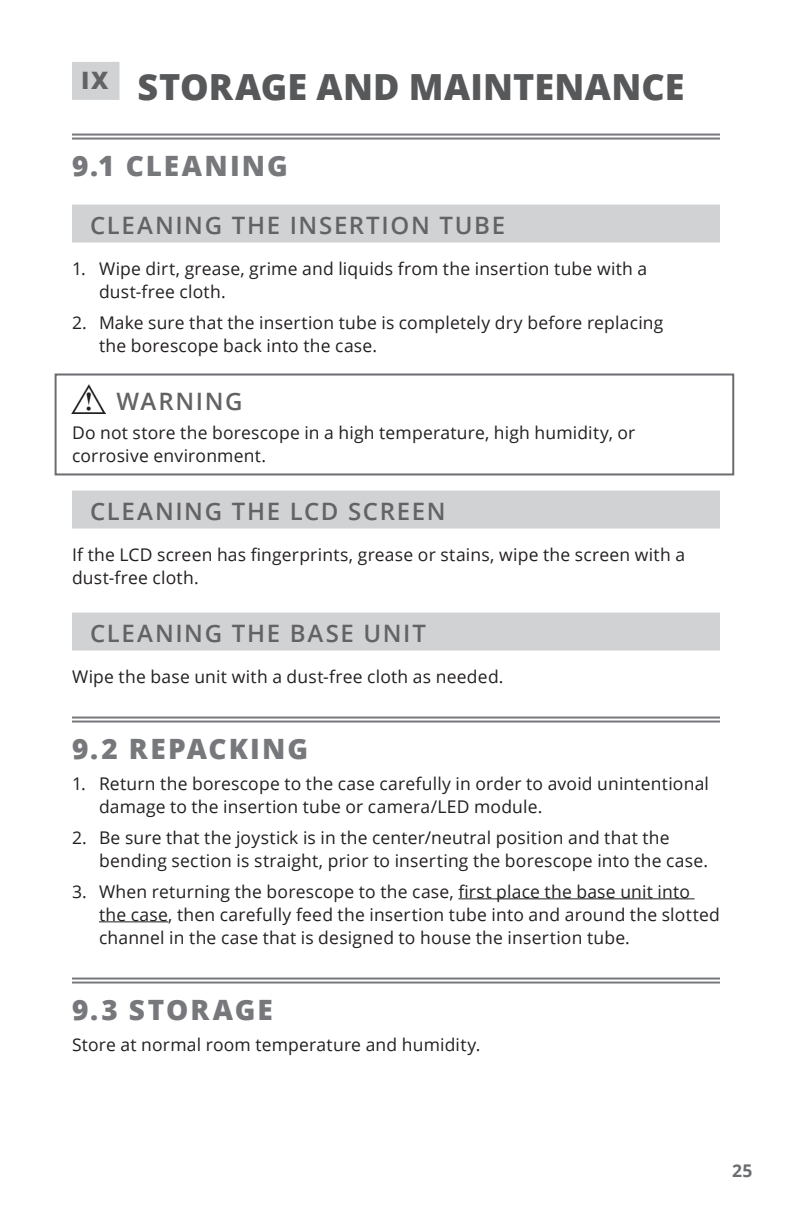
<style>
.page{position:relative;width:792px;height:1224px;background:#fff}
.page>*{position:absolute;margin:0;border:0;box-sizing:border-box;transform-origin:0 0}
.h1_super_headline{font:800 36px "Open Sans";letter-spacing:.005em;color:#57585a}
.h2_Section_Head{font:800 28px "Open Sans";letter-spacing:.075em;color:#76787b}
.h3_subb_line{font:600 24px "Open Sans";letter-spacing:.07em;color:#636366}
.h4-_no_after{font:600 24px "Open Sans";letter-spacing:.065em;color:#636366}
.h3_subb_line-2{font:800 24px "Open Sans";color:#636366}
.Body{font:17.6px/23px "Open Sans";letter-spacing:.01em;color:#231f20}
.t1{font:700 17.6px "Open Sans";color:#6c6d70}
</style>
<div class="page">
<hr style="left:72px;top:134px;width:648px;height:2px;background:#76787b">
<hr style="left:72px;top:138px;width:648px;height:2px;background:#76787b">
<div style="left:72px;top:205px;width:648px;height:38px;background:#d1d2d4"></div>
<div style="left:72px;top:491px;width:648px;height:38px;background:#d1d2d4"></div>
<div style="left:72px;top:613px;width:648px;height:38px;background:#d1d2d4"></div>
<hr style="left:72px;top:717px;width:648px;height:2px;background:#76787b">
<hr style="left:72px;top:721px;width:648px;height:2px;background:#76787b">
<hr style="left:458px;top:898px;width:237px;height:1px;background:#231f20">
<hr style="left:99px;top:921px;width:69px;height:1px;background:#231f20">
<hr style="left:72px;top:978px;width:648px;height:2px;background:#76787b">
<hr style="left:72px;top:982px;width:648px;height:2px;background:#76787b">
<div style="left:72px;top:62px;width:48px;height:38px;background:#d1d2d4"></div>
<img style="left:72px;top:384px;width:34px;height:30px">
<div style="left:55px;top:374px;width:679px;height:101px;border:2px solid #6c6d70"></div>
<p class="h3_subb_line-2" style="left:81px;top:62px;width:29px">IX</p>
<p class="h1_super_headline" style="left:138px;top:59px;width:548px">STORAGE AND MAINTENANCE</p>
<p class="h2_Section_Head" style="left:72px;top:144px;width:217px">9.1 CLEANING</p>
<p class="h3_subb_line" style="left:90px;top:208px;width:417px">CLEANING THE INSERTION TUBE</p>
<p class="Body" style="left:99px;top:256px;width:550px;text-indent:-27px">1. Wipe dirt, grease, grime and liquids from the insertion tube with a dust-free cloth.</p>
<p class="Body" style="left:99px;top:310px;width:566px;text-indent:-27px">2. Make sure that the insertion tube is completely dry before replacing the borescope back into the case.</p>
<p class="h4-_no_after" style="left:117px;top:384px;width:128px">WARNING</p>
<p class="Body" style="left:72px;top:420px;width:565px">Do not store the borescope in a high temperature, high humidity, or corrosive environment.</p>
<p class="h3_subb_line" style="left:90px;top:494px;width:357px">CLEANING THE LCD SCREEN</p>
<p class="Body" style="left:72px;top:542px;width:615px">If the LCD screen has fingerprints, grease or stains, wipe the screen with a dust-free cloth.</p>
<p class="h3_subb_line" style="left:90px;top:616px;width:338px">CLEANING THE BASE UNIT</p>
<p class="Body" style="left:72px;top:664px;width:433px">Wipe the base unit with a dust-free cloth as needed.</p>
<p class="h2_Section_Head" style="left:72px;top:727px;width:238px">9.2 REPACKING</p>
<p class="Body" style="left:99px;top:771px;width:612px;text-indent:-27px">1. Return the borescope to the case carefully in order to avoid unintentional damage to the insertion tube or camera/LED module.</p>
<p class="Body" style="left:99px;top:825px;width:611px;text-indent:-27px">2. Be sure that the joystick is in the center/neutral position and that the bending section is straight, prior to inserting the borescope into the case.</p>
<p class="Body" style="left:99px;top:879px;width:622px;text-indent:-27px">3. When returning the borescope to the case, first place the base unit into the case, then carefully feed the insertion tube into and around the slotted channel in the case that is designed to house the insertion tube.</p>
<p class="h2_Section_Head" style="left:72px;top:988px;width:202px">9.3 STORAGE</p>
<p class="Body" style="left:72px;top:1032px;width:410px">Store at normal room temperature and humidity.</p>
<p class="t1" style="left:732px;top:1159px;width:22px">25</p>
</div>
